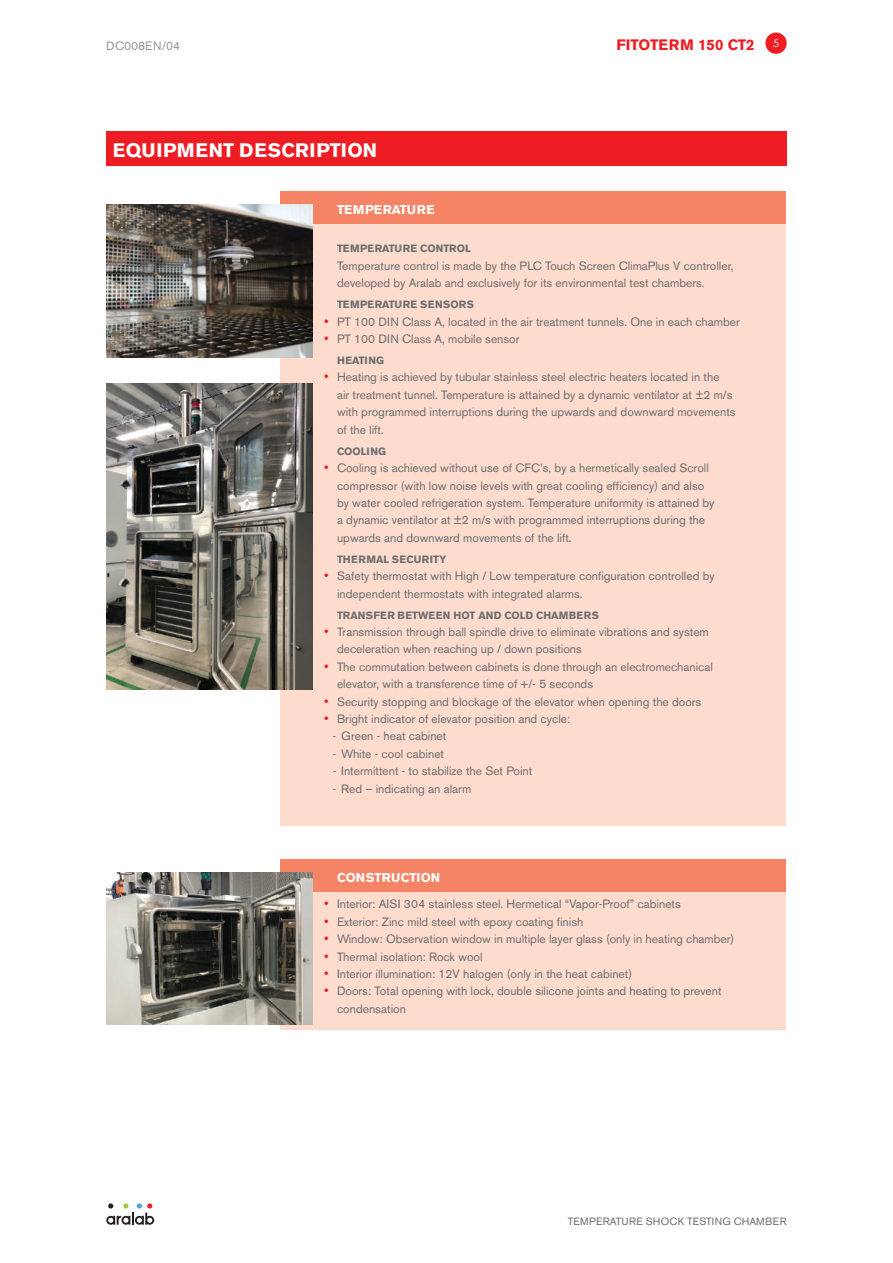
<style>
.page{position:relative;width:893px;height:1263px;background:#fff}
.page>*{position:absolute;margin:0;border:0;box-sizing:border-box;transform-origin:0 0}
.t1{font:700 19.5px "Akzidenz Grotesk BE";letter-spacing:.02em;color:#fff}
.t2{font:700 15px "Akzidenz Grotesk BE";color:#ee1d23}
.t3{font:700 12.75px "Akzidenz Grotesk BE";color:#fff}
.t4{font:700 12.75px "Akzidenz Grotesk BE";letter-spacing:.02em;color:#fff}
.t5{font:12px/17.4px "Akzidenz Grotesk BE";color:#6c6d70}
.t6{font:12px "Akzidenz Grotesk BE";letter-spacing:.02em;color:#939598}
.t7{font:700 10.5px "Akzidenz Grotesk BE";color:#6c6d70}
.t8{font:10.5px "Akzidenz Grotesk BE";letter-spacing:.02em;color:#6c6d70}
.t9{font:700 10.5px "Akzidenz Grotesk BE";letter-spacing:.04em;color:#6c6d70}
.t10{font:700 10.5px "Akzidenz Grotesk BE";letter-spacing:.02em;color:#6c6d70}
.s1{font-size:13.5px;color:#ee1d23}
</style>
<div class="page">
<div style="left:765px;top:33px;width:22px;height:21px;background:#ee1d23;border-radius:50%"></div>
<svg style="left:106px;top:1203px;width:48px;height:22px"></svg>
<div style="left:106px;top:132px;width:681px;height:34px;background:#ee1d23"></div>
<div style="left:280px;top:191px;width:506px;height:635px;background:#fddcce"></div>
<div style="left:280px;top:191px;width:506px;height:33px;background:#f48465"></div>
<div style="left:280px;top:859px;width:506px;height:171px;background:#fddcce"></div>
<div style="left:280px;top:859px;width:506px;height:33px;background:#f48465"></div>
<img style="left:106px;top:872px;width:207px;height:153px">
<img style="left:106px;top:205px;width:207px;height:152px">
<img style="left:106px;top:383px;width:207px;height:307px">
<p class="t6" style="left:106px;top:39px;width:75px">DC008EN/04</p>
<p class="t2" style="left:616px;top:36px;width:164px">FITOTERM 150 CT2 <sup>5</sup></p>
<h1 class="t1" style="left:113px;top:139px;width:266px">EQUIPMENT DESCRIPTION</h1>
<p class="t4" style="left:337px;top:202px;width:99px">TEMPERATURE</p>
<p class="t7" style="left:337px;top:243px;width:135px">TEMPERATURE CONTROL</p>
<p class="t5" style="left:337px;top:257px;width:398px">Temperature control is made by the PLC Touch Screen ClimaPlus V controller, developed by Aralab and exclusively for its environmental test chambers.</p>
<p class="t9" style="left:337px;top:299px;width:138px">TEMPERATURE SENSORS</p>
<p class="t5" style="left:324px;top:313px;width:417px"><span class="s1">•</span> PT 100 DIN Class A, located in the air treatment tunnels. One in each chamber</p>
<p class="t5" style="left:324px;top:330px;width:197px"><span class="s1">•</span> PT 100 DIN Class A, mobile sensor</p>
<p class="t7" style="left:337px;top:354px;width:49px">HEATING</p>
<p class="t5" style="left:337px;top:369px;width:400px;text-indent:-13px"><span class="s1">•</span> Heating is achieved by tubular stainless steel electric heaters located in the<br>air treatment tunnel. Temperature is attained by a dynamic ventilator at ±2 m/s with programmed interruptions during the upwards and downward movements of the lift.</p>
<p class="t7" style="left:337px;top:445px;width:51px">COOLING</p>
<p class="t5" style="left:337px;top:459px;width:379px;text-indent:-13px"><span class="s1">•</span> Cooling is achieved without use of CFC’s, by a hermetically sealed Scroll compressor (with low noise levels with great cooling efficiency) and also by water cooled refrigeration system. Temperature uniformity is attained by a dynamic ventilator at ±2 m/s with programmed interruptions during the upwards and downward movements of the lift.</p>
<p class="t10" style="left:337px;top:553px;width:111px">THERMAL SECURITY</p>
<p class="t5" style="left:337px;top:567px;width:379px;text-indent:-13px"><span class="s1">•</span> Safety thermostat with High / Low temperature configuration controlled by independent thermostats with integrated alarms.</p>
<p class="t7" style="left:337px;top:609px;width:263px">TRANSFER BETWEEN HOT AND COLD CHAMBERS</p>
<p class="t5" style="left:337px;top:623px;width:373px;text-indent:-13px"><span class="s1">•</span> Transmission through ball spindle drive to eliminate vibrations and system deceleration when reaching up / down positions</p>
<p class="t5" style="left:337px;top:658px;width:377px;text-indent:-13px"><span class="s1">•</span> The commutation between cabinets is done through an electromechanical elevator, with a transference time of +/- 5 seconds</p>
<p class="t5" style="left:324px;top:693px;width:379px"><span class="s1">•</span> Security stopping and blockage of the elevator when opening the doors</p>
<p class="t5" style="left:324px;top:710px;width:248px"><span class="s1">•</span> Bright indicator of elevator position and cycle:</p>
<p class="t5" style="left:333px;top:727px;width:115px">- Green - heat cabinet</p>
<p class="t5" style="left:333px;top:745px;width:113px">- White - cool cabinet</p>
<p class="t5" style="left:333px;top:762px;width:201px">- Intermittent - to stabilize the Set Point</p>
<p class="t5" style="left:333px;top:780px;width:140px">- Red – indicating an alarm</p>
<p class="t3" style="left:337px;top:870px;width:105px">CONSTRUCTION</p>
<p class="t5" style="left:324px;top:895px;width:358px"><span class="s1">•</span> Interior: AISI 304 stainless steel. Hermetical “Vapor-Proof” cabinets</p>
<p class="t5" style="left:324px;top:913px;width:261px"><span class="s1">•</span> Exterior: Zinc mild steel with epoxy coating finish</p>
<p class="t5" style="left:324px;top:930px;width:412px"><span class="s1">•</span> Window: Observation window in multiple layer glass (only in heating chamber)</p>
<p class="t5" style="left:324px;top:948px;width:160px"><span class="s1">•</span> Thermal isolation: Rock wool</p>
<p class="t5" style="left:324px;top:965px;width:309px"><span class="s1">•</span> Interior illumination: 12V halogen (only in the heat cabinet)</p>
<p class="t5" style="left:337px;top:982px;width:386px;text-indent:-13px"><span class="s1">•</span> Doors: Total opening with lock, double silicone joints and heating to prevent condensation</p>
<p class="t8" style="left:568px;top:1215px;width:220px">TEMPERATURE SHOCK TESTING CHAMBER</p>
</div>
